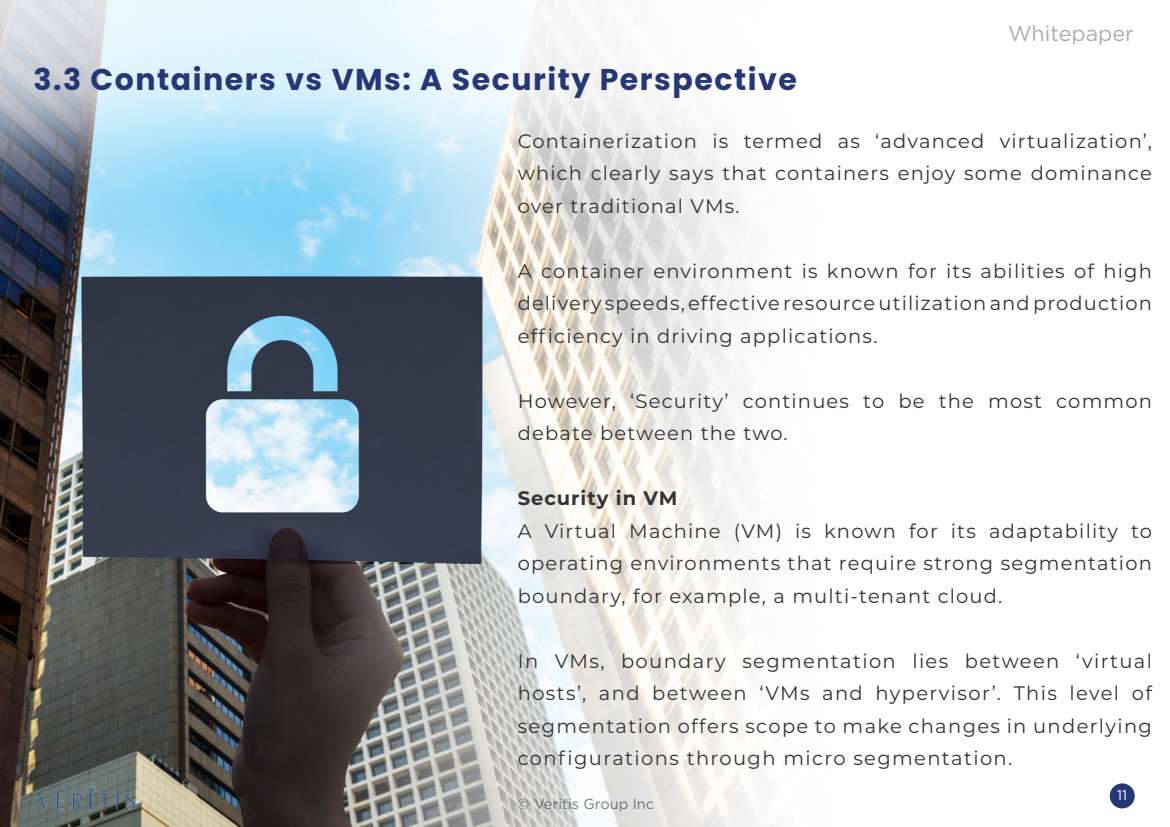
<style>
.page{position:relative;width:1170px;height:827px;background:#fff}
.page>*{position:absolute;margin:0;border:0;box-sizing:border-box;transform-origin:0 0}
.Nrml_my_style{font:700 30px "Poppins";letter-spacing:.05em;color:#253777}
.t1{font:21.5px "Gotham";color:#adadad}
.Nrml_my_style-2{font:19.5px/32.5px "Montserrat";letter-spacing:.06em;color:#333;text-align:justify}
.Nrml_my_style-3{font:700 19.5px "Montserrat";letter-spacing:.05em;color:#333}
.t2{font:14.5px "Gotham";color:#323839}
.t3{font:14px "Gotham";color:#fff}
</style>
<div class="page">
<img style="left:0;top:0;width:1135px;height:827px">
<img style="left:34px;top:779px;width:110px;height:30px">
<div style="left:1110px;top:783px;width:25px;height:25px;background:#253777;border-radius:50%"></div>
<p class="t1" style="left:1008px;top:20px;width:128px">Whitepaper</p>
<p class="Nrml_my_style" style="left:34px;top:63px;width:765px">3.3 Containers vs VMs: A Security Perspective</p>
<p class="Nrml_my_style-2" style="left:518px;top:124px;width:636px">Containerization is termed as ‘advanced virtualization’, which clearly says that containers enjoy some dominance over traditional VMs.</p>
<p class="Nrml_my_style-2" style="left:518px;top:254px;width:636px">A container environment is known for its abilities of high delivery speeds, effective resource utilization and production efficiency in driving applications.</p>
<p class="Nrml_my_style-2" style="left:518px;top:384px;width:636px">However, ‘Security’ continues to be the most common debate between the two.</p>
<p class="Nrml_my_style-3" style="left:518px;top:484px;width:161px">Security in VM</p>
<p class="Nrml_my_style-2" style="left:518px;top:514px;width:636px">A Virtual Machine (VM) is known for its adaptability to operating environments that require strong segmentation boundary, for example, a multi-tenant cloud.</p>
<p class="Nrml_my_style-2" style="left:518px;top:644px;width:636px">In VMs, boundary segmentation lies between ‘virtual hosts’, and between ‘VMs and hypervisor’. This level of segmentation offers scope to make changes in underlying configurations through micro segmentation.</p>
<p class="t2" style="left:518px;top:795px;width:138px">© Veritis Group Inc</p>
<p class="t3" style="left:1117px;top:786px;width:12px">11</p>
</div>
